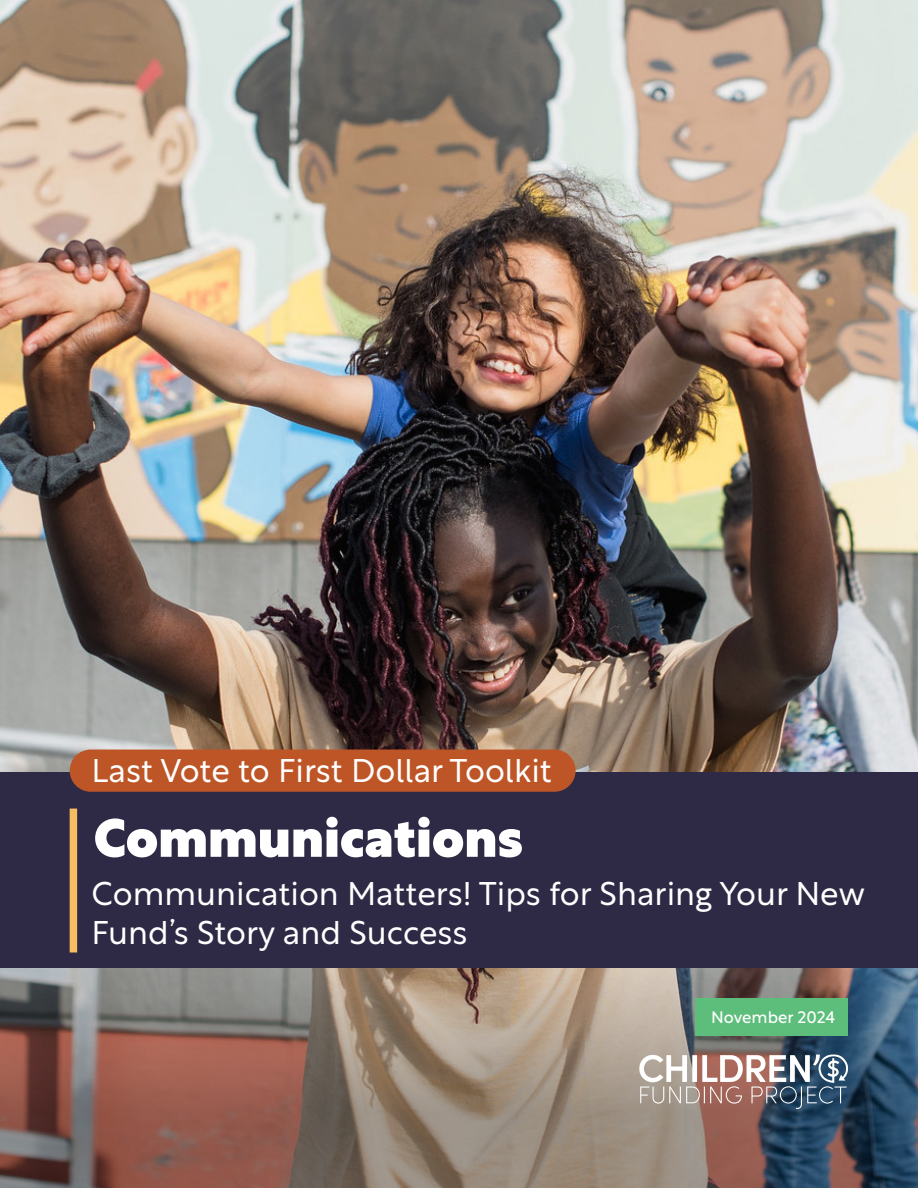
<style>
.page{position:relative;width:918px;height:1188px;background:#fff}
.page>*{position:absolute;margin:0;border:0;box-sizing:border-box;transform-origin:0 0}
.t1{font:900 52.5px "Rustica";color:#fff}
.t2{font:300 32.55px/39.2px "Rustica";color:#fff}
.t3{font:16.5px "Rustica";color:#fff}
</style>
<div class="page">
<img style="left:0;top:0;width:918px;height:772px">
<svg style="left:0;top:968px;width:918px;height:220px"></svg>
<svg style="left:639px;top:1054px;width:209px;height:55px"></svg>
<div style="left:0;top:772px;width:918px;height:196px;background:#2e2a45"></div>
<div style="left:695px;top:998px;width:153px;height:38px;background:#5dbe7b"></div>
<div style="left:70px;top:809px;width:7px;height:144px;background:#f6be61"></div>
<div style="left:70px;top:750px;width:506px;height:42px;background:#be5527;border-radius:21px"></div>
<p class="t2" style="left:92px;top:747px;width:462px">Last Vote to First Dollar Toolkit</p>
<h1 class="t1" style="left:94px;top:793px;width:431px">Communications</h1>
<p class="t2" style="left:92px;top:870px;width:775px">Communication Matters! Tips for Sharing Your New<br>Fund’s Story and Success</p>
<p class="t3" style="left:711px;top:1003px;width:126px">November 2024</p>
</div>
